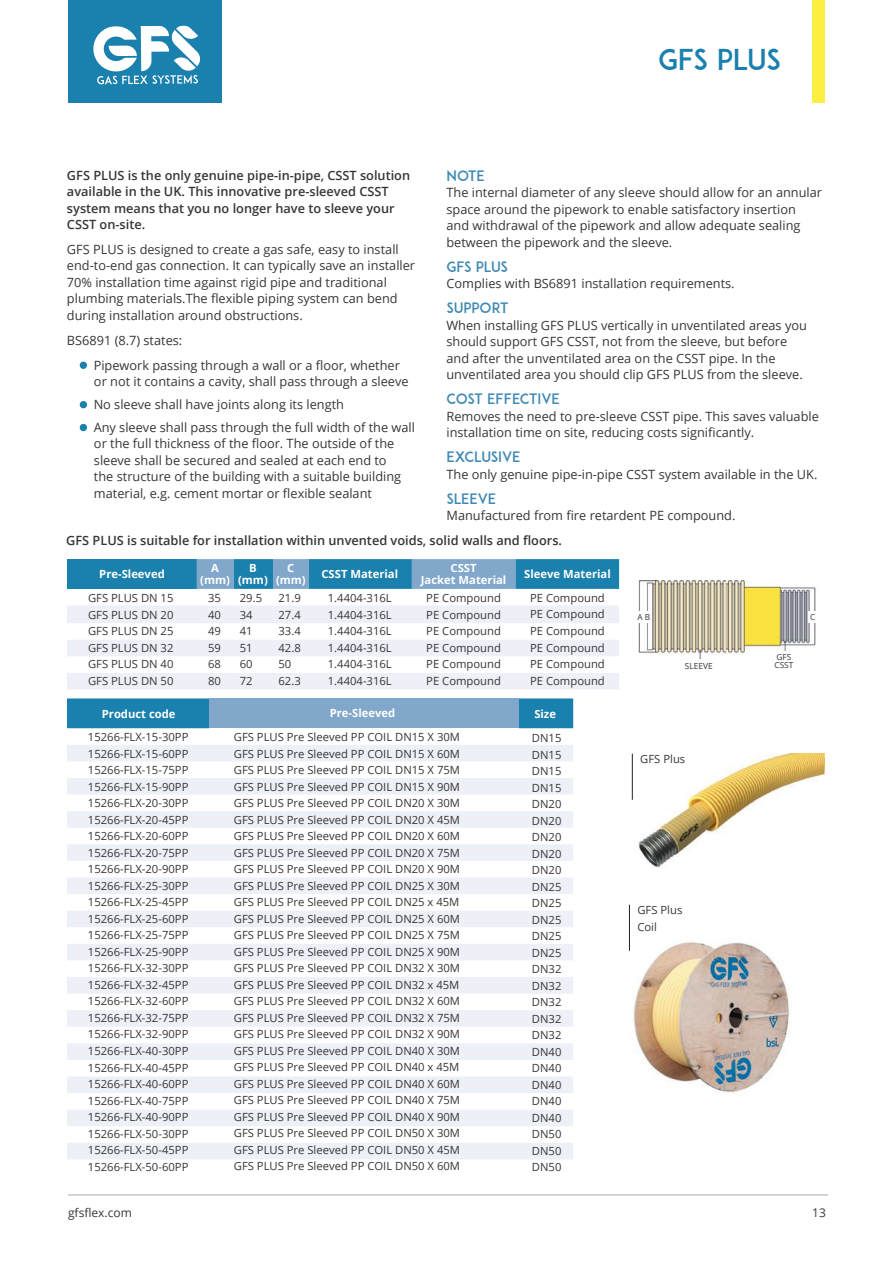
<style>
.page{position:relative;width:893px;height:1263px;background:#fff}
.page>*{position:absolute;margin:0;border:0;box-sizing:border-box;transform-origin:0 0}
.t1{font:28.5px "ADAM.CGPRO";letter-spacing:-.015em;color:#1a80ad}
.t2{font:14.25px "ADAM.CGPRO";color:#3f89b4}
.t3{font:12.75px/16.5px "Open Sans";color:#393535}
.t4{font:600 12.75px/16.5px "Open Sans";color:#393535}
.t5{font:12px "Open Sans";color:#393535}
.t6{font:11.25px/16.5px "Open Sans";color:#393535;text-align:justify}
.t7{font:700 11.25px/12px "Open Sans";color:#fff;text-align:center}
.t8{font:8.4px/8.9px "Open Sans";color:#393535}
</style>
<div class="page">
<div style="left:812px;top:0;width:13px;height:102px;background:#fbef41"></div>
<hr style="left:68px;top:1194px;width:760px;height:1px;background:#aaaaac">
<div style="left:68px;top:0;width:153px;height:102px;background:#1a80ad"></div>
<svg style="left:93px;top:25px;width:107px;height:59px"></svg>
<img style="left:631px;top:754px;width:193px;height:114px">
<hr style="left:632px;top:754px;width:1px;height:46px;background:#241f1f">
<div style="left:80px;top:362px;width:7px;height:7px;background:#1a80ad;border-radius:50%"></div>
<div style="left:80px;top:401px;width:7px;height:7px;background:#1a80ad;border-radius:50%"></div>
<div style="left:80px;top:424px;width:7px;height:7px;background:#1a80ad;border-radius:50%"></div>
<div style="left:67px;top:559px;width:130px;height:30px;background:#1a80ad"></div>
<svg style="left:197px;top:559px;width:422px;height:30px;background:#4691ba"></svg>
<svg style="left:67px;top:606px;width:552px;height:83px;fill:#edf0f7"></svg>
<div style="left:67px;top:698px;width:506px;height:30px;background:#1a80ad"></div>
<div style="left:209px;top:698px;width:310px;height:30px;background:#81a7cb"></div>
<svg style="left:67px;top:745px;width:506px;height:414px;fill:#f0f2f8"></svg>
<img style="left:638px;top:580px;width:178px;height:79px">
<div style="left:770px;top:652px;width:27px;height:18px;background:#fff"></div>
<div style="left:808px;top:611px;width:10px;height:12px;background:#fff"></div>
<div style="left:636px;top:611px;width:16px;height:12px;background:#fff"></div>
<hr style="left:629px;top:905px;width:1px;height:46px;background:#241f1f">
<img style="left:633px;top:941px;width:157px;height:152px">
<h1 class="t1" style="left:658px;top:43px;width:125px">GFS PLUS</h1>
<p class="t4" style="left:67px;top:167px;width:345px">GFS PLUS is the only genuine pipe-in-pipe, CSST solution available in the UK. This innovative pre-sleeved CSST system means that you no longer have to sleeve your CSST on-site.</p>
<p class="t3" style="left:67px;top:240px;width:350px">GFS PLUS is designed to create a gas safe, easy to install end-to-end gas connection. It can typically save an installer 70% installation time against rigid pipe and traditional plumbing materials.The flexible piping system can bend during installation around obstructions.</p>
<p class="t3" style="left:94px;top:327px;width:308px;line-height:25px;text-indent:-27px">BS6891 (8.7) states:<br>Pipework passing through a wall or a floor, whether</p>
<p class="t3" style="left:94px;top:370px;width:323px;line-height:23px">or not it contains a cavity, shall pass through a sleeve<br>No sleeve shall have joints along its length<br>Any sleeve shall pass through the full width of the wall</p>
<p class="t3" style="left:94px;top:435px;width:309px">or the full thickness of the floor. The outside of the sleeve shall be secured and sealed at each end to the structure of the building with a suitable building material, e.g. cement mortar or flexible sealant</p>
<p class="t2" style="left:446px;top:167px;width:40px">NOTE</p>
<p class="t3" style="left:446px;top:184px;width:377px">The internal diameter of any sleeve should allow for an annular space around the pipework to enable satisfactory insertion<br>and withdrawal of the pipework and allow adequate sealing between the pipework and the sleeve.</p>
<p class="t2" style="left:446px;top:258px;width:63px">GFS PLUS</p>
<p class="t3" style="left:446px;top:275px;width:290px">Complies with BS6891 installation requirements.</p>
<p class="t2" style="left:446px;top:299px;width:64px">SUPPORT</p>
<p class="t3" style="left:446px;top:317px;width:362px">When installing GFS PLUS vertically in unventilated areas you should support GFS CSST, not from the sleeve, but before and after the unventilated area on the CSST pipe. In the unventilated area you should clip GFS PLUS from the sleeve.</p>
<p class="t2" style="left:446px;top:390px;width:115px">COST EFFECTIVE</p>
<p class="t3" style="left:446px;top:408px;width:374px">Removes the need to pre-sleeve CSST pipe. This saves valuable installation time on site, reducing costs significantly.</p>
<p class="t2" style="left:446px;top:448px;width:75px">EXCLUSIVE</p>
<p class="t3" style="left:446px;top:466px;width:372px">The only genuine pipe-in-pipe CSST system available in the UK.</p>
<p class="t2" style="left:446px;top:490px;width:51px">SLEEVE</p>
<p class="t3" style="left:446px;top:507px;width:291px">Manufactured from fire retardent PE compound.</p>
<p class="t4" style="left:66px;top:531px;width:497px">GFS PLUS is suitable for installation within unvented voids, solid walls and floors.</p>
<p class="t7" style="left:99px;top:568px;width:67px">Pre-Sleeved</p>
<p class="t7" style="left:200px;top:562px;width:31px">A (mm)</p>
<p class="t7" style="left:238px;top:562px;width:31px">B (mm)</p>
<p class="t7" style="left:276px;top:562px;width:31px">C (mm)</p>
<p class="t7" style="left:321px;top:568px;width:78px">CSST Material</p>
<p class="t7" style="left:421px;top:562px;width:87px">CSST<br>Jacket Material</p>
<p class="t7" style="left:524px;top:568px;width:88px">Sleeve Material</p>
<p class="t6" style="left:530px;top:589px;width:76px">PE Compound PE Compound PE Compound PE Compound PE Compound PE Compound</p>
<p class="t6" style="left:426px;top:589px;width:76px">PE Compound PE Compound PE Compound PE Compound PE Compound PE Compound</p>
<p class="t6" style="left:328px;top:589px;width:65px">1.4404-316L 1.4404-316L 1.4404-316L 1.4404-316L 1.4404-316L 1.4404-316L</p>
<p class="t6" style="left:279px;top:589px;width:24px;text-align:left">21.9<br>27.4<br>33.4<br>42.8<br>50<br>62.3</p>
<p class="t6" style="left:240px;top:589px;width:24px;text-align:left">29.5<br>34<br>41<br>51<br>60<br>72</p>
<p class="t6" style="left:208px;top:589px;width:14px">35<br>40<br>49<br>59<br>68<br>80</p>
<p class="t6" style="left:88px;top:589px;width:87px">GFS PLUS DN 15<br>GFS PLUS DN 20<br>GFS PLUS DN 25<br>GFS PLUS DN 32<br>GFS PLUS DN 40<br>GFS PLUS DN 50</p>
<p class="t7" style="left:102px;top:707px;width:75px">Product code</p>
<p class="t7" style="left:330px;top:707px;width:67px">Pre-Sleeved</p>
<p class="t7" style="left:534px;top:707px;width:23px">Size</p>
<p class="t6" style="left:234px;top:729px;width:228px">GFS PLUS Pre Sleeved PP COIL DN15 X 30M GFS PLUS Pre Sleeved PP COIL DN15 X 60M GFS PLUS Pre Sleeved PP COIL DN15 X 75M GFS PLUS Pre Sleeved PP COIL DN15 X 90M GFS PLUS Pre Sleeved PP COIL DN20 X 30M GFS PLUS Pre Sleeved PP COIL DN20 X 45M GFS PLUS Pre Sleeved PP COIL DN20 X 60M GFS PLUS Pre Sleeved PP COIL DN20 X 75M GFS PLUS Pre Sleeved PP COIL DN20 X 90M GFS PLUS Pre Sleeved PP COIL DN25 X 30M GFS PLUS Pre Sleeved PP COIL DN25 x 45M GFS PLUS Pre Sleeved PP COIL DN25 X 60M GFS PLUS Pre Sleeved PP COIL DN25 X 75M GFS PLUS Pre Sleeved PP COIL DN25 X 90M GFS PLUS Pre Sleeved PP COIL DN32 X 30M GFS PLUS Pre Sleeved PP COIL DN32 x 45M GFS PLUS Pre Sleeved PP COIL DN32 X 60M GFS PLUS Pre Sleeved PP COIL DN32 X 75M GFS PLUS Pre Sleeved PP COIL DN32 X 90M GFS PLUS Pre Sleeved PP COIL DN40 X 30M GFS PLUS Pre Sleeved PP COIL DN40 x 45M GFS PLUS Pre Sleeved PP COIL DN40 X 60M GFS PLUS Pre Sleeved PP COIL DN40 X 75M GFS PLUS Pre Sleeved PP COIL DN40 X 90M GFS PLUS Pre Sleeved PP COIL DN50 X 30M GFS PLUS Pre Sleeved PP COIL DN50 X 45M GFS PLUS Pre Sleeved PP COIL DN50 X 60M</p>
<p class="t6" style="left:88px;top:729px;width:102px">15266-FLX-15-30PP 15266-FLX-15-60PP 15266-FLX-15-75PP 15266-FLX-15-90PP 15266-FLX-20-30PP 15266-FLX-20-45PP 15266-FLX-20-60PP 15266-FLX-20-75PP 15266-FLX-20-90PP 15266-FLX-25-30PP 15266-FLX-25-45PP 15266-FLX-25-60PP 15266-FLX-25-75PP 15266-FLX-25-90PP 15266-FLX-32-30PP 15266-FLX-32-45PP 15266-FLX-32-60PP 15266-FLX-32-75PP 15266-FLX-32-90PP 15266-FLX-40-30PP 15266-FLX-40-45PP 15266-FLX-40-60PP 15266-FLX-40-75PP 15266-FLX-40-90PP 15266-FLX-50-30PP 15266-FLX-50-45PP 15266-FLX-50-60PP</p>
<p class="t6" style="left:532px;top:729px;width:31px">DN15<br>DN15<br>DN15<br>DN15<br>DN20<br>DN20<br>DN20<br>DN20<br>DN20<br>DN25<br>DN25<br>DN25<br>DN25<br>DN25<br>DN32<br>DN32<br>DN32<br>DN32<br>DN32<br>DN40<br>DN40<br>DN40<br>DN40<br>DN40<br>DN50<br>DN50<br>DN50</p>
<p class="t5" style="left:68px;top:1204px;width:65px">gfsflex.com</p>
<p class="t8" style="left:637px;top:612px;width:14px">A B</p>
<p class="t8" style="left:810px;top:612px;width:7px">C</p>
<p class="t8" style="left:685px;top:661px;width:29px">SLEEVE</p>
<p class="t8" style="left:774px;top:652px;width:21px">GFS<br>CSST</p>
<p class="t6" style="left:640px;top:751px;width:46px">GFS Plus</p>
<p class="t6" style="left:637px;top:902px;width:46px">GFS Plus<br>Coil</p>
<p class="t5" style="left:812px;top:1204px;width:15px">13</p>
</div>
